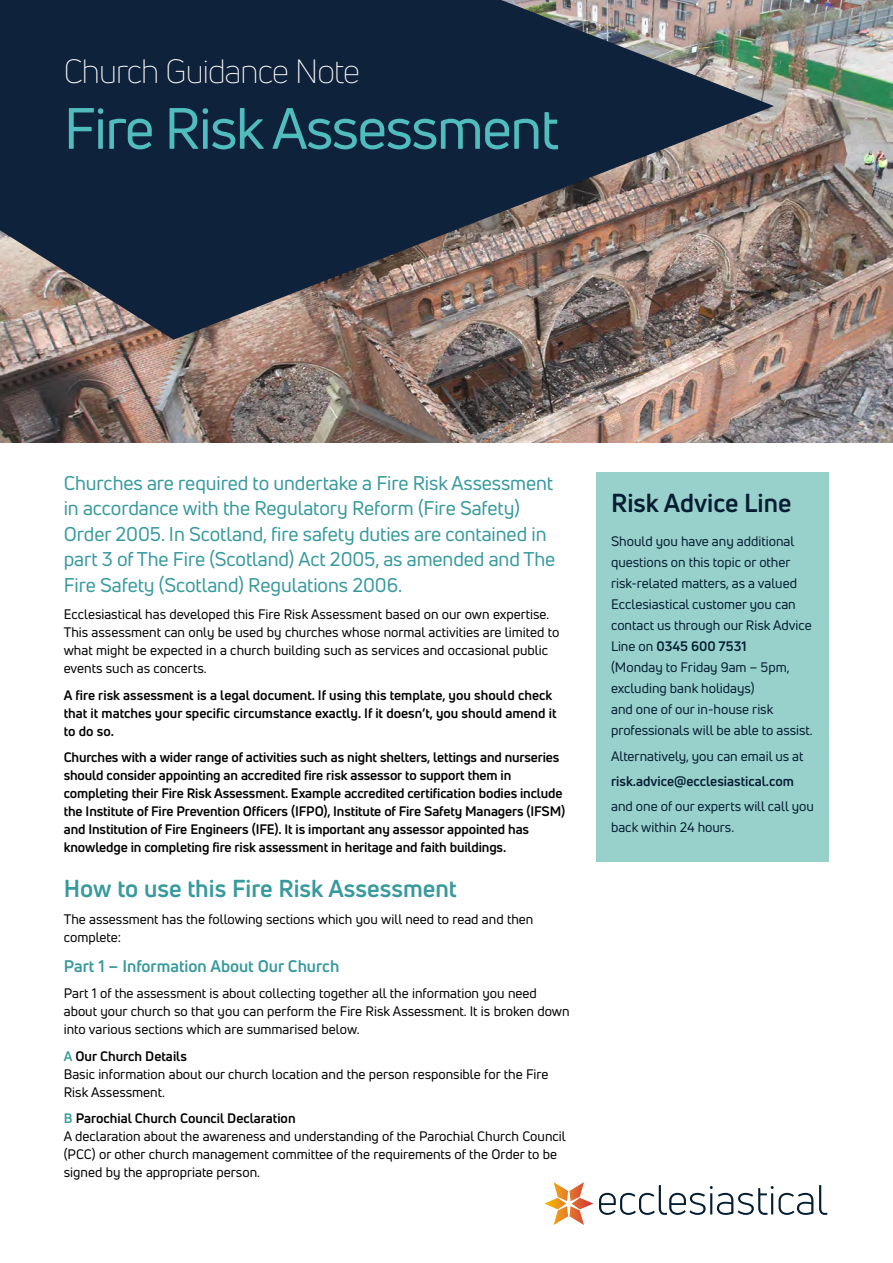
<style>
.page{position:relative;width:893px;height:1263px;background:#fff}
.page>*{position:absolute;margin:0;border:0;box-sizing:border-box;transform-origin:0 0}
.t1{font:57px "Uni Neue";letter-spacing:-.025em;color:#50bcbd}
.t2{font:300 33px "Uni Neue";letter-spacing:-.025em;color:#fff}
.t3{font:700 25.5px "Uni Neue";color:#051d33}
.t4{font:700 24px "Uni Neue";color:#389a9d}
.t5{font:19.5px/25.5px "Uni Neue";letter-spacing:-.005em;color:#389a9d}
.t6{font:700 16.5px "Uni Neue";color:#389a9d}
.t7{font:13.5px/18px "Uni Neue";color:#000}
.t8{font:700 13.5px/18px "Uni Neue";letter-spacing:-.01em;color:#000}
.t9{font:13.5px/21px "Uni Neue";color:#051d33}
.t10{font:700 13.5px "Uni Neue";color:#051d33}
.s1{color:#389a9d}
.s2{font-weight:700}
</style>
<div class="page">
<div style="left:597px;top:472px;width:232px;height:389px;background:#98d1cb"></div>
<img style="left:0;top:0;width:893px;height:442px">
<svg style="left:0;top:0;width:774px;height:340px;background:#414653"></svg>
<svg style="left:599px;top:1185px;width:228px;height:30px"></svg>
<svg style="left:544px;top:1182px;width:49px;height:43px"></svg>
<p class="t2" style="left:64px;top:51px;width:298px">Church Guidance Note</p>
<p class="t1" style="left:64px;top:93px;width:497px">Fire Risk Assessment</p>
<p class="t5" style="left:64px;top:470px;width:493px">Churches are required to undertake a Fire Risk Assessment in accordance with the Regulatory Reform (Fire Safety)<br>Order 2005. In Scotland, fire safety duties are contained in part 3 of The Fire (Scotland) Act 2005, as amended and The Fire Safety (Scotland) Regulations 2006.</p>
<p class="t7" style="left:64px;top:605px;width:497px">Ecclesiastical has developed this Fire Risk Assessment based on our own expertise.<br>This assessment can only be used by churches whose normal activities are limited to what might be expected in a church building such as services and occasional public events such as concerts.</p>
<p class="t8" style="left:64px;top:686px;width:494px">A fire risk assessment is a legal document. If using this template, you should check that it matches your specific circumstance exactly. If it doesn’t, you should amend it to do so.</p>
<p class="t8" style="left:64px;top:748px;width:503px">Churches with a wider range of activities such as night shelters, lettings and nurseries should consider appointing an accredited fire risk assessor to support them in completing their Fire Risk Assessment. Example accredited certification bodies include the Institute of Fire Prevention Officers (IFPO), Institute of Fire Safety Managers (IFSM) and Institution of Fire Engineers (IFE). It is important any assessor appointed has knowledge in completing fire risk assessment in heritage and faith buildings.</p>
<h2 class="t4" style="left:64px;top:874px;width:395px">How to use this Fire Risk Assessment</h2>
<p class="t7" style="left:64px;top:910px;width:471px">The assessment has the following sections which you will need to read and then complete:</p>
<p class="t6" style="left:64px;top:955px;width:277px">Part 1 – Information About Our Church</p>
<p class="t7" style="left:64px;top:984px;width:507px">Part 1 of the assessment is about collecting together all the information you need about your church so that you can perform the Fire Risk Assessment. It is broken down into various sections which are summarised below.</p>
<h5 class="t8" style="left:64px;top:1046px;width:125px"><span class="s1">A</span> Our Church Details</h5>
<p class="t7" style="left:64px;top:1064px;width:486px">Basic information about our church location and the person responsible for the Fire<br>Risk Assessment.</p>
<h5 class="t8" style="left:64px;top:1109px;width:233px"><span class="s1">B</span> Parochial Church Council Declaration</h5>
<p class="t7" style="left:64px;top:1127px;width:503px">A declaration about the awareness and understanding of the Parochial Church Council (PCC) or other church management committee of the requirements of the Order to be signed by the appropriate person.</p>
<h2 class="t3" style="left:611px;top:487px;width:182px">Risk Advice Line</h2>
<p class="t9" style="left:611px;top:531px;width:203px">Should you have any additional questions on this topic or other risk-related matters, as a valued<br>Ecclesiastical customer you can contact us through our Risk Advice<br>Line on <span class="s2">0345 600 7531<br></span>(Monday to Friday 9am – 5pm, excluding bank holidays)<br>and one of our in-house risk professionals will be able to assist.</p>
<p class="t9" style="left:611px;top:745px;width:194px">Alternatively, you can email us at</p>
<h5 class="t10" style="left:611px;top:772px;width:184px">risk.advice@ecclesiastical.com</h5>
<p class="t9" style="left:611px;top:795px;width:204px">and one of our experts will call you back within 24 hours.</p>
</div>
